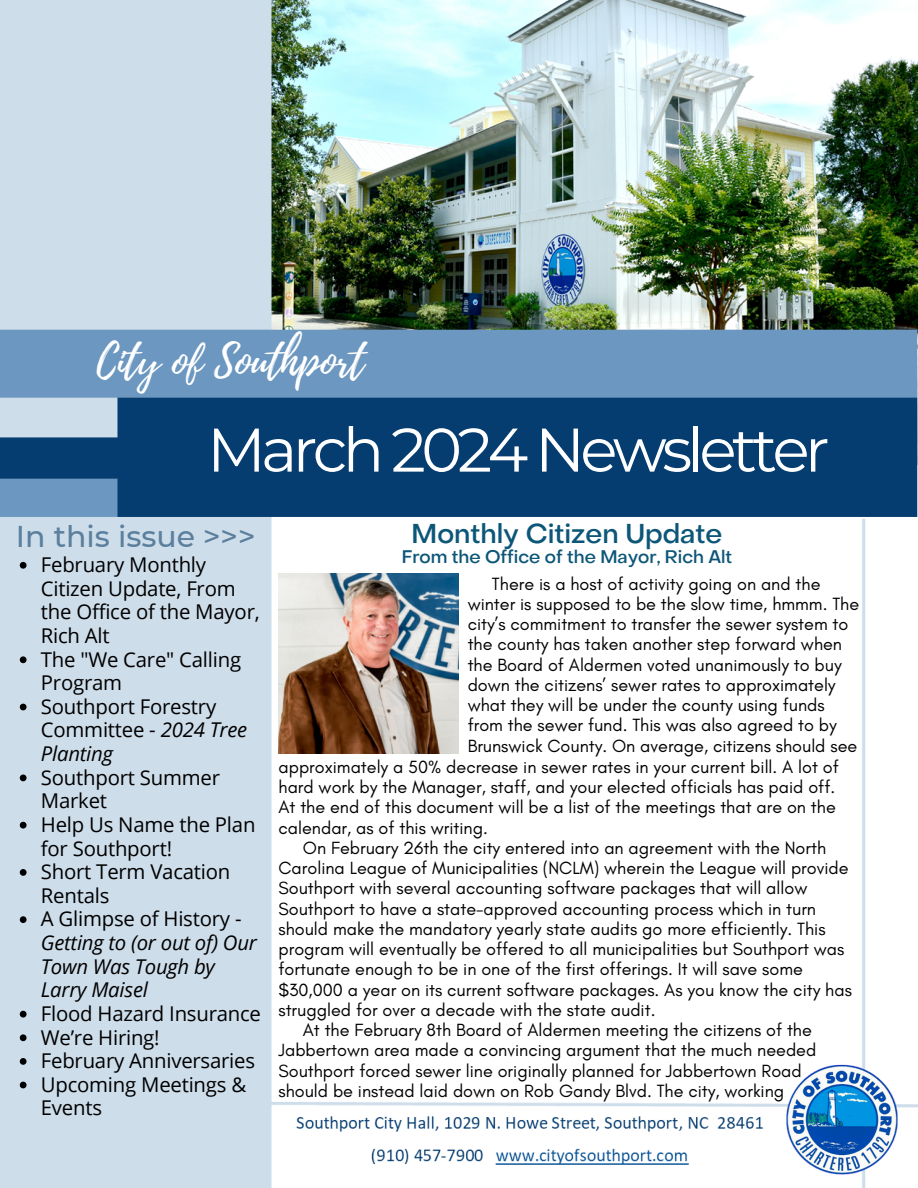
<style>
.page{position:relative;width:918px;height:1188px;background:#fff}
.page>*{position:absolute;margin:0;border:0;box-sizing:border-box;transform-origin:0 0}
.t1{font:61.5px "Montserrat";letter-spacing:-.075em;color:#fff}
.t2{font:42px "Playlist Script";color:#fff}
.t3{font:500 30px "Montserrat";color:#5b7f9d}
.t4{font:500 27px "Object Sans";color:#0c5678}
.t5{font:20.4px/23.7px "Open Sans";letter-spacing:-.01em;color:#000}
.t6{font:italic 20.4px/23.7px "Open Sans";letter-spacing:-.01em;color:#000}
.t7{font:18px/20.2px "Glacial Indifference";color:#000}
.t8{font:500 18px "Object Sans";color:#0c5678}
.s1{font-style:italic}
.s2{font-style:normal}
</style>
<div class="page">
<img style="left:0;top:0;width:918px;height:1188px">
<img style="left:787px;top:1064px;width:110px;height:111px">
<img style="left:279px;top:574px;width:180px;height:180px">
<svg style="left:20px;top:562px;width:7px;height:7px"></svg>
<svg style="left:20px;top:656px;width:7px;height:7px"></svg>
<svg style="left:20px;top:704px;width:7px;height:6px"></svg>
<svg style="left:20px;top:775px;width:7px;height:6px"></svg>
<svg style="left:20px;top:822px;width:7px;height:7px"></svg>
<svg style="left:20px;top:869px;width:7px;height:7px"></svg>
<svg style="left:20px;top:916px;width:7px;height:7px"></svg>
<svg style="left:20px;top:1011px;width:7px;height:7px"></svg>
<svg style="left:20px;top:1034px;width:7px;height:7px"></svg>
<svg style="left:20px;top:1058px;width:7px;height:7px"></svg>
<svg style="left:20px;top:1082px;width:7px;height:6px"></svg>
<p class="t2" style="left:97px;top:332px;width:269px">City of Southport</p>
<h3 class="t1" style="left:207px;top:412px;width:624px">March 2024 Newsletter</h3>
<p class="t3" style="left:16px;top:518px;width:241px">In this issue &gt;&gt;&gt;</p>
<p class="t5" style="left:41px;top:552px;width:220px">February Monthly<br>Citizen Update, From the Office of the Mayor,<br>Rich Alt</p>
<p class="t5" style="left:41px;top:647px;width:202px">The "We Care" Calling<br>Program</p>
<p class="t5" style="left:41px;top:694px;width:208px">Southport Forestry<br>Committee - <span class="s1">2024 Tree<br>Planting</span></p>
<p class="t5" style="left:41px;top:765px;width:181px">Southport Summer<br>Market</p>
<p class="t5" style="left:41px;top:812px;width:216px">Help Us Name the Plan for Southport!</p>
<p class="t5" style="left:41px;top:859px;width:191px">Short Term Vacation<br>Rentals</p>
<p class="t6" style="left:41px;top:907px;width:218px"><span class="s2">A Glimpse of History -<br></span>Getting to (or out of) Our<br>Town Was Tough by<br>Larry Maisel</p>
<p class="t5" style="left:41px;top:1001px;width:222px">Flood Hazard Insurance</p>
<p class="t5" style="left:41px;top:1025px;width:120px">We’re Hiring!</p>
<p class="t5" style="left:41px;top:1048px;width:216px">February Anniversaries</p>
<h5 class="t5" style="left:41px;top:1072px;width:207px">Upcoming Meetings &amp;<br>Events</h5>
<p class="t4" style="left:412px;top:523px;width:312px">Monthly Citizen Update</p>
<p class="t8" style="left:402px;top:550px;width:332px">From the Office of the Mayor, Rich Alt</p>
<p class="t7" style="left:468px;top:573px;width:393px;text-indent:24px">There is a host of activity going on and the winter is supposed to be the slow time, hmmm. The city’s commitment to transfer the sewer system to the county has taken another step forward when the Board of Aldermen voted unanimously to buy down the citizens’ sewer rates to approximately what they will be under the county using funds from the sewer fund. This was also agreed to by Brunswick County. On average, citizens should see</p>
<p class="t7" style="left:279px;top:756px;width:562px">approximately a 50% decrease in sewer rates in your current bill. A lot of hard work by the Manager, staff, and your elected officials has paid off.</p>
<p class="t7" style="left:279px;top:797px;width:559px">At the end of this document will be a list of the meetings that are on the calendar, as of this writing.</p>
<p class="t7" style="left:279px;top:837px;width:575px;text-indent:24px">On February 26th the city entered into an agreement with the North Carolina League of Municipalities (NCLM) wherein the League will provide Southport with several accounting software packages that will allow Southport to have a state-approved accounting process which in turn should make the mandatory yearly state audits go more efficiently. This program will eventually be offered to all municipalities but Southport was fortunate enough to be in one of the first offerings. It will save some $30,000 a year on its current software packages. As you know the city has struggled for over a decade with the state audit.</p>
<p class="t7" style="left:279px;top:1020px;width:539px;text-indent:24px">At the February 8th Board of Aldermen meeting the citizens of the<br>Jabbertown area made a convincing argument that the much needed<br>Southport forced sewer line originally planned for Jabbertown Road</p>
<p class="t7" style="left:279px;top:1080px;width:507px">should be instead laid down on Rob Gandy Blvd. The city, working</p>
</div>
